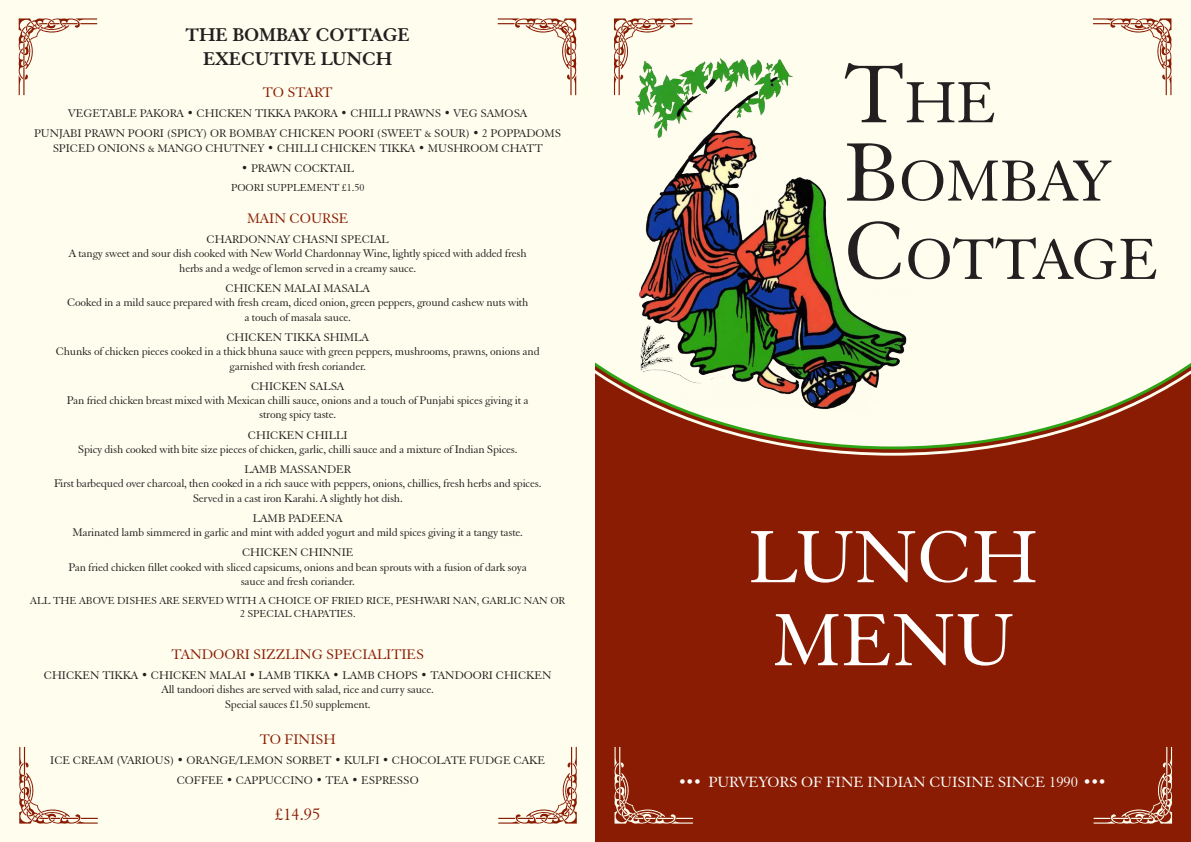
<style>
.page{position:relative;width:1191px;height:842px;background:#fffdee}
.page>*{position:absolute;margin:0;border:0;box-sizing:border-box;transform-origin:0 0}
.all_caps{font:80px "Elegant Garamond BT";color:#fff}
.t1{font:62.7px "Elegant Garamond BT";color:#231f20}
.t2{font:700 20px "Elegant Garamond BT";color:#231f20}
.t3{font:18px "Elegant Garamond BT";color:#891c02}
.all_caps-2{font:16px "Elegant Garamond BT";color:#fff}
.t4{font:15px "Elegant Garamond BT";color:#891c02}
.entry_description{font:12px/14.4px "Elegant Garamond BT";letter-spacing:-.02em;color:#231f20;text-align:center}
.all_caps-3{font:12px/14.4px "Elegant Garamond BT";color:#231f20;text-align:center}
.all_caps-4{font:11px/13.2px "Elegant Garamond BT";color:#231f20;text-align:center}
.s1{font-size:89.5px}
.s2{font-family:"Futura Std";font-weight:300;font-size:12px}
</style>
<div class="page">
<div style="left:595px;top:0;width:596px;height:842px;background:#891c02"></div>
<svg style="left:595px;top:0;width:596px;height:449px"></svg>
<img style="left:626px;top:54px;width:284px;height:360px">
<svg style="left:1093px;top:18px;width:79px;height:77px"></svg>
<svg style="left:613px;top:18px;width:79px;height:77px"></svg>
<svg style="left:1093px;top:747px;width:79px;height:77px"></svg>
<svg style="left:614px;top:747px;width:79px;height:77px"></svg>
<svg style="left:498px;top:18px;width:78px;height:77px"></svg>
<svg style="left:18px;top:18px;width:79px;height:77px"></svg>
<svg style="left:498px;top:747px;width:79px;height:77px"></svg>
<svg style="left:19px;top:747px;width:79px;height:77px"></svg>
<p class="t2" style="left:185px;top:22px;width:226px">THE BOMBAY COTTAGE</p>
<p class="t2" style="left:203px;top:46px;width:191px">EXECUTIVE LUNCH</p>
<p class="t4" style="left:263px;top:83px;width:72px">TO START</p>
<p class="all_caps-3" style="left:68px;top:106px;width:461px">VEGETABLE PAKORA • CHICKEN TIKKA PAKORA • CHILLI PRAWNS • VEG SAMOSA</p>
<p class="all_caps-3" style="left:34px;top:126px;width:528px">PUNJABI PRAWN POORI (SPICY) OR BOMBAY CHICKEN POORI (SWEET &amp; SOUR) • 2 POPPADOMS<br>SPICED ONIONS &amp; MANGO CHUTNEY • CHILLI CHICKEN TIKKA • MUSHROOM CHATT</p>
<p class="all_caps-3" style="left:241px;top:160px;width:114px">• PRAWN COCKTAIL</p>
<p class="all_caps-4" style="left:231px;top:180px;width:135px">POORI SUPPLEMENT £1.50</p>
<p class="t4" style="left:247px;top:209px;width:103px">MAIN COURSE</p>
<p class="all_caps-3" style="left:207px;top:232px;width:184px">CHARDONNAY CHASNI SPECIAL</p>
<p class="entry_description" style="left:69px;top:246px;width:459px">A tangy sweet and sour dish cooked with New World Chardonnay Wine, lightly spiced with added fresh</p>
<p class="entry_description" style="left:179px;top:261px;width:238px">herbs and a wedge of lemon served in a creamy sauce.</p>
<p class="all_caps-3" style="left:226px;top:281px;width:146px">CHICKEN MALAI MASALA</p>
<p class="entry_description" style="left:67px;top:295px;width:463px">Cooked in a mild sauce prepared with fresh cream, diced onion, green peppers, ground cashew nuts with</p>
<p class="entry_description" style="left:244px;top:309px;width:108px">a touch of masala sauce.</p>
<p class="all_caps-3" style="left:226px;top:329px;width:144px">CHICKEN TIKKA SHIMLA</p>
<p class="entry_description" style="left:56px;top:344px;width:485px">Chunks of chicken pieces cooked in a thick bhuna sauce with green peppers, mushrooms, prawns, onions and</p>
<p class="entry_description" style="left:229px;top:358px;width:138px">garnished with fresh coriander.</p>
<p class="all_caps-3" style="left:251px;top:378px;width:95px">CHICKEN SALSA</p>
<p class="entry_description" style="left:67px;top:393px;width:463px">Pan fried chicken breast mixed with Mexican chilli sauce, onions and a touch of Punjabi spices giving it a</p>
<p class="entry_description" style="left:259px;top:407px;width:78px">strong spicy taste.</p>
<p class="all_caps-3" style="left:248px;top:427px;width:101px">CHICKEN CHILLI</p>
<p class="entry_description" style="left:78px;top:442px;width:441px">Spicy dish cooked with bite size pieces of chicken, garlic, chilli sauce and a mixture of Indian Spices.</p>
<p class="all_caps-3" style="left:244px;top:462px;width:108px">LAMB MASSANDER</p>
<p class="entry_description" style="left:54px;top:476px;width:489px">First barbequed over charcoal, then cooked in a rich sauce with peppers, onions, chillies, fresh herbs and spices.</p>
<p class="entry_description" style="left:193px;top:490px;width:212px">Served in a cast iron Karahi. A slightly hot dish.</p>
<p class="all_caps-3" style="left:253px;top:511px;width:91px">LAMB PADEENA</p>
<p class="entry_description" style="left:72px;top:525px;width:452px">Marinated lamb simmered in garlic and mint with added yogurt and mild spices giving it a tangy taste.</p>
<p class="all_caps-3" style="left:242px;top:545px;width:113px">CHICKEN CHINNIE</p>
<p class="entry_description" style="left:69px;top:559px;width:460px">Pan fried chicken fillet cooked with sliced capsicums, onions and bean sprouts with a fusion of dark soya</p>
<p class="entry_description" style="left:241px;top:574px;width:115px">sauce and fresh coriander.</p>
<p class="all_caps-4" style="left:30px;top:594px;width:536px">ALL THE ABOVE DISHES ARE SERVED WITH A CHOICE OF FRIED RICE, PESHWARI NAN, GARLIC NAN OR<br>2 SPECIAL CHAPATIES.</p>
<p class="t4" style="left:171px;top:645px;width:254px">TANDOORI SIZZLING SPECIALITIES</p>
<p class="all_caps-3" style="left:44px;top:668px;width:509px">CHICKEN TIKKA • CHICKEN MALAI • LAMB TIKKA • LAMB CHOPS • TANDOORI CHICKEN</p>
<p class="entry_description" style="left:162px;top:682px;width:274px">All tandoori dishes are served with salad, rice and curry sauce.<br>Special sauces £1.50 supplement.</p>
<p class="t4" style="left:260px;top:730px;width:77px">TO FINISH</p>
<p class="all_caps-3" style="left:50px;top:752px;width:496px">ICE CREAM (VARIOUS) • ORANGE/LEMON SORBET • KULFI • CHOCOLATE FUDGE CAKE</p>
<p class="all_caps-3" style="left:177px;top:773px;width:243px">COFFEE • CAPPUCCINO • TEA • ESPRESSO</p>
<p class="t3" style="left:275px;top:803px;width:46px">£14.95</p>
<p class="t1" style="left:844px;top:65px;width:154px"><span class="s1">T</span>HE</p>
<p class="t1" style="left:844px;top:143px;width:268px"><span class="s1">B</span>OMBAY</p>
<p class="t1" style="left:844px;top:222px;width:316px"><span class="s1">C</span>OTTAGE</p>
<p class="all_caps" style="left:748px;top:509px;width:291px">LUNCH</p>
<p class="all_caps" style="left:772px;top:592px;width:243px">MENU</p>
<p class="all_caps-2" style="left:679px;top:772px;width:428px"><span class="s2">•••</span> PURVEYORS OF FINE INDIAN CUISINE SINCE 1990 <span class="s2">•••</span></p>
</div>
